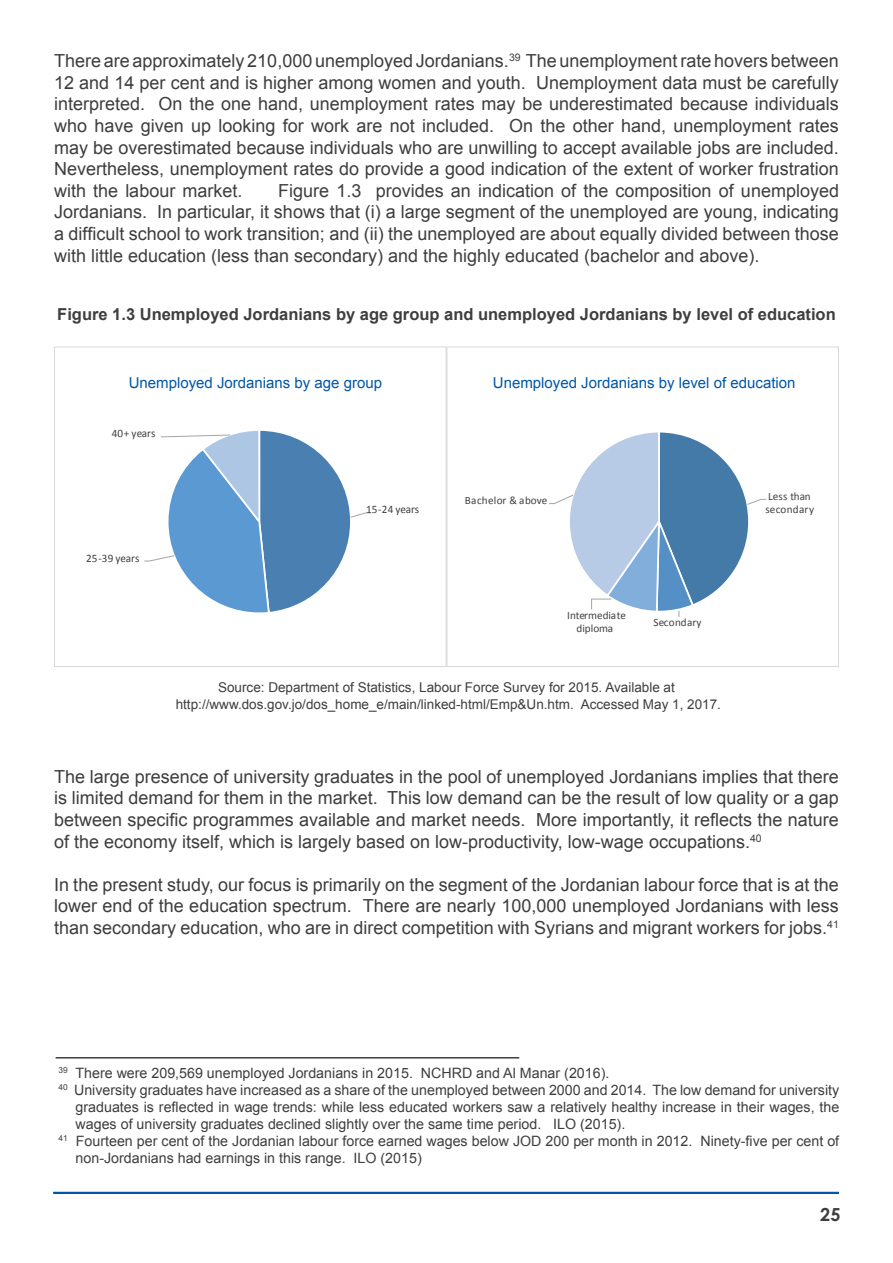
<style>
.page{position:relative;width:893px;height:1263px;background:#fff}
.page>*{position:absolute;margin:0;border:0;box-sizing:border-box;transform-origin:0 0}
.t1{font:18px/21.6px "Arial";color:#3e3e3f;text-align:justify}
.t2{font:700 18px "Century Gothic";color:#3e3e3f}
.t3{font:700 16.5px "Arial";color:#3e3e3f}
.t4{font:15px "Arial";color:#0156a8}
.t5{font:14.25px "Arial";color:#3e3e3f}
.t6{font:13.5px/16.2px "Arial";color:#3e3e3f;text-align:center}
.t7{font:11.4px "Calibri";color:#424041}
.t8{font:11.1px/13.8px "Calibri";color:#424041}
</style>
<div class="page">
<hr style="left:53px;top:1192px;width:786px;height:2px;background:#0156a8">
<hr style="left:56px;top:1057px;width:463px;height:1px;background:#3e3e3f">
<svg style="left:144px;top:430px;width:227px;height:183px"></svg>
<div style="left:446px;top:347px;width:393px;height:320px;border:1px solid #d8d8d8"></div>
<div style="left:54px;top:347px;width:392px;height:320px;border:1px solid #d8d8d8"></div>
<svg style="left:549px;top:432px;width:218px;height:185px"></svg>
<p class="t1" style="left:54px;top:50px;width:786px">There are approximately 210,000 unemployed Jordanians.<sup>39</sup> The unemployment rate hovers between 12 and 14 per cent and is higher among women and youth. Unemployment data must be carefully interpreted. On the one hand, unemployment rates may be underestimated because individuals who have given up looking for work are not included. On the other hand, unemployment rates may be overestimated because individuals who are unwilling to accept available jobs are included.<br>Nevertheless, unemployment rates do provide a good indication of the extent of worker frustration with the labour market.</p>
<p class="t1" style="left:54px;top:179px;width:786px;text-indent:224px">Figure 1.3 provides an indication of the composition of unemployed Jordanians. In particular, it shows that (i) a large segment of the unemployed are young, indicating a difficult school to work transition; and (ii) the unemployed are about equally divided between those with little education (less than secondary) and the highly educated (bachelor and above).</p>
<p class="t3" style="left:57px;top:303px;width:780px">Figure 1.3 Unemployed Jordanians by age group and unemployed Jordanians by level of education</p>
<p class="t4" style="left:129px;top:372px;width:255px">Unemployed Jordanians by age group</p>
<p class="t4" style="left:493px;top:372px;width:304px">Unemployed Jordanians by level of education</p>
<p class="t7" style="left:112px;top:425px;width:45px">40+ years</p>
<p class="t7" style="left:86px;top:550px;width:55px">25-39 years</p>
<p class="t7" style="left:366px;top:502px;width:55px">15-24 years</p>
<p class="t8" style="left:465px;top:493px;width:84px">Bachelor &amp; above</p>
<p class="t8" style="left:567px;top:608px;width:60px;text-align:center">Intermediate diploma</p>
<p class="t8" style="left:654px;top:615px;width:49px">Secondary</p>
<p class="t6" style="left:176px;top:679px;width:547px">Source: Department of Statistics, Labour Force Survey for 2015. Available at http://www.dos.gov.jo/dos_home_e/main/linked-html/Emp&amp;Un.htm. Accessed May 1, 2017.</p>
<p class="t8" style="left:765px;top:489px;width:50px">Less than secondary</p>
<p class="t1" style="left:54px;top:765px;width:786px">The large presence of university graduates in the pool of unemployed Jordanians implies that there is limited demand for them in the market. This low demand can be the result of low quality or a gap between specific programmes available and market needs. More importantly, it reflects the nature of the economy itself, which is largely based on low-productivity, low-wage occupations.<sup>40</sup></p>
<p class="t1" style="left:54px;top:873px;width:786px">In the present study, our focus is primarily on the segment of the Jordanian labour force that is at the lower end of the education spectrum. There are nearly 100,000 unemployed Jordanians with less than secondary education, who are in direct competition with Syrians and migrant workers for jobs.<sup>41</sup></p>
<p class="t5" style="left:59px;top:1063px;width:552px"><sup>39</sup> There were 209,569 unemployed Jordanians in 2015. NCHRD and Al Manar (2016).</p>
<p class="t5" style="left:59px;top:1080px;width:782px"><sup>40</sup> University graduates have increased as a share of the unemployed between 2000 and 2014. The low demand for university</p>
<p class="t5" style="left:76px;top:1097px;width:765px">graduates is reflected in wage trends: while less educated workers saw a relatively healthy increase in their wages, the</p>
<p class="t5" style="left:76px;top:1114px;width:551px">wages of university graduates declined slightly over the same time period. ILO (2015).</p>
<p class="t5" style="left:59px;top:1131px;width:782px"><sup>41</sup> Fourteen per cent of the Jordanian labour force earned wages below JOD 200 per month in 2012. Ninety-five per cent of</p>
<p class="t5" style="left:76px;top:1148px;width:348px">non-Jordanians had earnings in this range. ILO (2015)</p>
<p class="t2" style="left:820px;top:1201px;width:22px">25</p>
</div>
